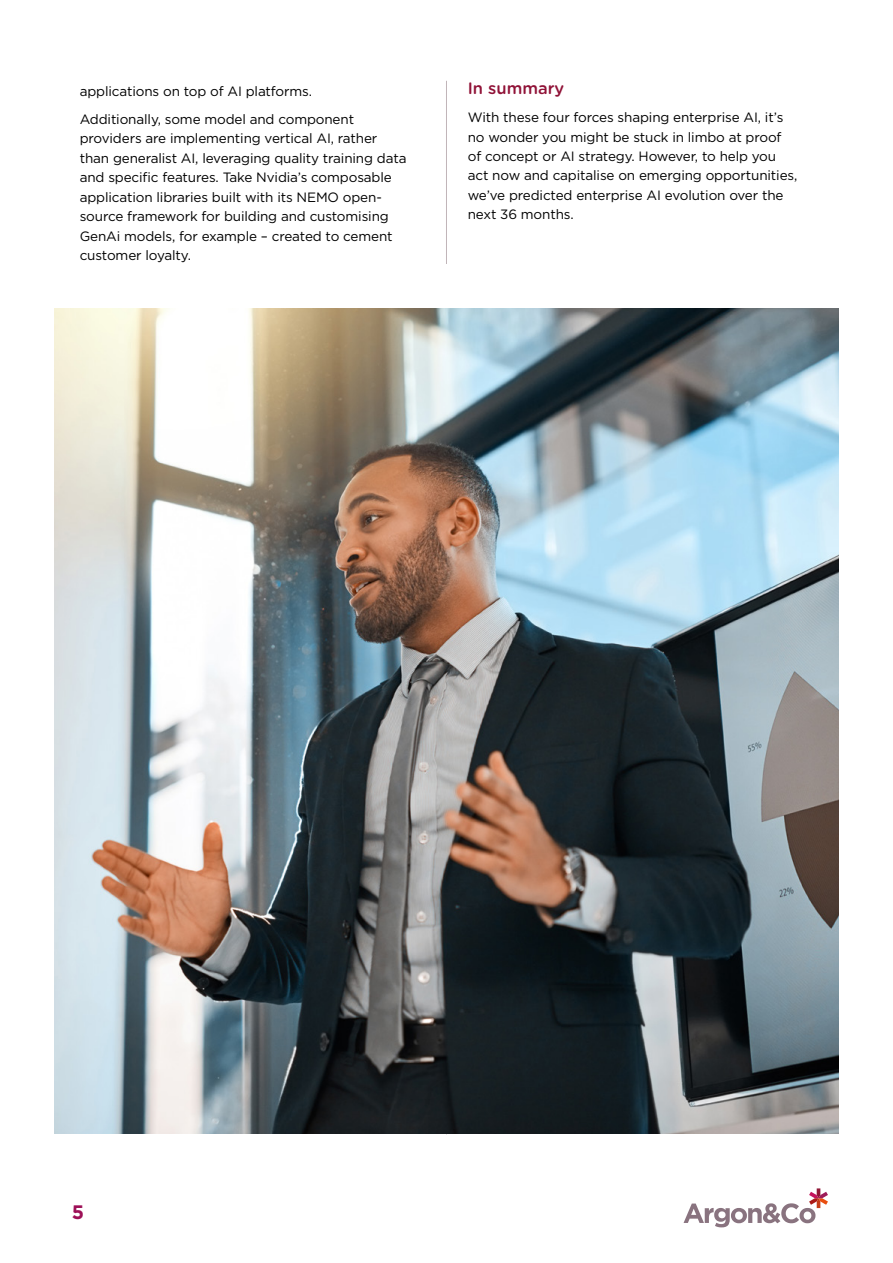
<style>
.page{position:relative;width:893px;height:1263px;background:#fff}
.page>*{position:absolute;margin:0;border:0;box-sizing:border-box;transform-origin:0 0}
.t1{font:700 19.5px "Gotham";color:#9d1057}
.t2{font:500 16.5px "Gotham Rounded";color:#901237}
.t3{font:13.5px/19.5px "Gotham";letter-spacing:-.01em;color:#000}
</style>
<div class="page">
<hr style="left:446px;top:81px;width:1px;height:1053px;background:#c1b5b9">
<svg style="left:684px;top:1188px;width:144px;height:39px"></svg>
<div style="left:401px;top:264px;width:95px;height:229px;background:#fff"></div>
<img style="left:54px;top:308px;width:785px;height:826px">
<p class="t3" style="left:80px;top:78px;width:276px;line-height:28px">applications on top of AI platforms.<br>Additionally, some model and component</p>
<p class="t3" style="left:80px;top:130px;width:328px">providers are implementing vertical AI, rather than generalist AI, leveraging quality training data and specific features. Take Nvidia’s composable application libraries built with its NEMO open&shy;source framework for building and customising GenAi models, for example – created to cement customer loyalty.</p>
<p class="t2" style="left:468px;top:81px;width:98px">In summary</p>
<p class="t3" style="left:468px;top:108px;width:331px">With these four forces shaping enterprise AI, it’s no wonder you might be stuck in limbo at proof of concept or AI strategy. However, to help you act now and capitalise on emerging opportunities, we’ve predicted enterprise AI evolution over the next 36 months.</p>
<h1 class="t1" style="left:72px;top:1203px;width:14px">5</h1>
</div>
